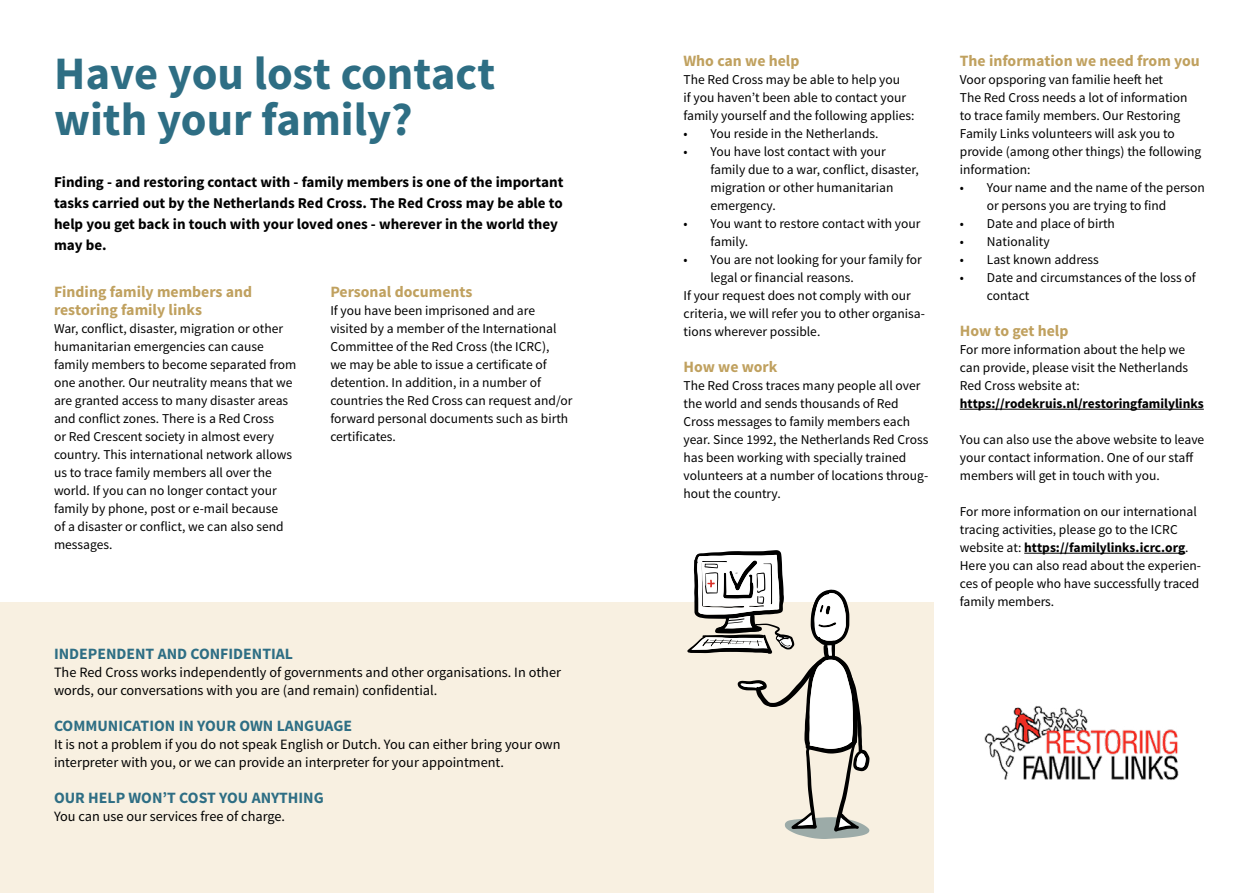
<style>
.page{position:relative;width:1259px;height:893px;background:#fff}
.page>*{position:absolute;margin:0;border:0;box-sizing:border-box;transform-origin:0 0}
.t1{font:700 46.5px/46.5px "Source Sans Pro";color:#2e6e84}
.t2{font:700 15.75px/18px "Source Sans Pro";color:#c0a15f}
.t3{font:700 15.75px "Source Sans Pro";color:#2e6e84}
.t4{font:700 15px/21px "Source Sans Pro";color:#000}
.t5{font:14.25px/18px "Source Sans Pro";color:#000}
.t6{font:13.5px/18px "Source Sans Pro";color:#000}
.t7{font:700 13.5px "Source Sans Pro";color:#000}
.s1{font-weight:700}
</style>
<div class="page">
<div style="left:0;top:602px;width:933px;height:291px;background:#f8f0e1"></div>
<hr style="left:960px;top:409px;width:243px;height:1px;background:#000">
<hr style="left:1024px;top:553px;width:161px;height:1px;background:#000">
<img style="left:984px;top:705px;width:195px;height:75px">
<svg style="left:687px;top:550px;width:182px;height:289px"></svg>
<h1 class="t1" style="left:54px;top:52px;width:443px">Have you lost contact with your family?</h1>
<p class="t4" style="left:54px;top:172px;width:511px">Finding - and restoring contact with - family members is one of the important tasks carried out by the Netherlands Red Cross. The Red Cross may be able to help you get back in touch with your loved ones - wherever in the world they may be.</p>
<p class="t2" style="left:54px;top:283px;width:200px">Finding family members and restoring family links</p>
<p class="t6" style="left:54px;top:320px;width:244px">War, conflict, disaster, migration or other humanitarian emergencies can cause family members to become separated from one another. Our neutrality means that we are granted access to many disaster areas and conflict zones. There is a Red Cross<br>or Red Crescent society in almost every country. This international network allows us to trace family members all over the world. If you can no longer contact your family by phone, post or e-mail because<br>of a disaster or conflict, we can also send messages.</p>
<p class="t2" style="left:330px;top:283px;width:144px">Personal documents</p>
<p class="t6" style="left:330px;top:302px;width:243px">If you have been imprisoned and are visited by a member of the International Committee of the Red Cross (the ICRC),<br>we may be able to issue a certificate of detention. In addition, in a number of countries the Red Cross can request and/or forward personal documents such as birth certificates.</p>
<p class="t3" style="left:54px;top:644px;width:241px">INDEPENDENT AND CONFIDENTIAL</p>
<p class="t5" style="left:54px;top:663px;width:508px">The Red Cross works independently of governments and other organisations. In other words, our conversations with you are (and remain) confidential.</p>
<p class="t3" style="left:54px;top:716px;width:300px">COMMUNICATION IN YOUR OWN LANGUAGE</p>
<p class="t5" style="left:54px;top:735px;width:508px">It is not a problem if you do not speak English or Dutch. You can either bring your own interpreter with you, or we can provide an interpreter for your appointment.</p>
<p class="t3" style="left:54px;top:788px;width:271px">OUR HELP WON’T COST YOU ANYTHING</p>
<p class="t5" style="left:54px;top:807px;width:233px">You can use our services free of charge.</p>
<p class="t2" style="left:683px;top:52px;width:117px">Who can we help</p>
<p class="t6" style="left:683px;top:71px;width:232px">The Red Cross may be able to help you<br>if you haven’t been able to contact your family yourself and the following applies:</p>
<p class="t6" style="left:683px;top:125px;width:196px">• You reside in the Netherlands.</p>
<p class="t6" style="left:710px;top:143px;width:210px;text-indent:-27px">• You have lost contact with your family due to a war, conflict, disaster, migration or other humanitarian emergency.</p>
<p class="t6" style="left:710px;top:215px;width:211px;text-indent:-27px">• You want to restore contact with your family.</p>
<p class="t6" style="left:683px;top:251px;width:240px">• You are not looking for your family for</p>
<p class="t6" style="left:710px;top:269px;width:145px">legal or financial reasons.</p>
<p class="t6" style="left:683px;top:287px;width:229px">If your request does not comply with our</p>
<p class="t6" style="left:683px;top:305px;width:243px">criteria, we will refer you to other organisa-</p>
<p class="t6" style="left:683px;top:323px;width:138px">tions wherever possible.</p>
<p class="t2" style="left:683px;top:358px;width:95px">How we work</p>
<p class="t6" style="left:683px;top:377px;width:246px">The Red Cross traces many people all over the world and sends thousands of Red Cross messages to family members each year. Since 1992, the Netherlands Red Cross has been working with specially trained volunteers at a number of locations throug&shy;hout the country.</p>
<p class="t2" style="left:960px;top:52px;width:241px">The information we need from you</p>
<p class="t6" style="left:960px;top:71px;width:243px">Voor opsporing van familie heeft het<br>The Red Cross needs a lot of information to trace family members. Our Restoring Family Links volunteers will ask you to provide (among other things) the following information:</p>
<p class="t6" style="left:987px;top:179px;width:220px;text-indent:-27px">• Your name and the name of the person or persons you are trying to find</p>
<p class="t6" style="left:960px;top:215px;width:157px">• Date and place of birth</p>
<p class="t6" style="left:960px;top:233px;width:91px">• Nationality</p>
<p class="t6" style="left:960px;top:251px;width:141px">• Last known address</p>
<p class="t6" style="left:987px;top:269px;width:210px;text-indent:-27px">• Date and circumstances of the loss of contact</p>
<p class="t2" style="left:960px;top:322px;width:110px">How to get help</p>
<p class="t6" style="left:960px;top:341px;width:230px">For more information about the help we can provide, please visit the Netherlands<br>Red Cross website at:</p>
<p class="t7" style="left:960px;top:395px;width:245px">https://rodekruis.nl/restoringfamilylinks</p>
<p class="t6" style="left:960px;top:431px;width:246px">You can also use the above website to leave your contact information. One of our staff members will get in touch with you.</p>
<p class="t6" style="left:960px;top:503px;width:243px">For more information on our international tracing activities, please go to the ICRC website at: <span class="s1">https://familylinks.icrc.org</span>.<br>Here you can also read about the experien&shy;ces of people who have successfully traced family members.</p>
</div>
